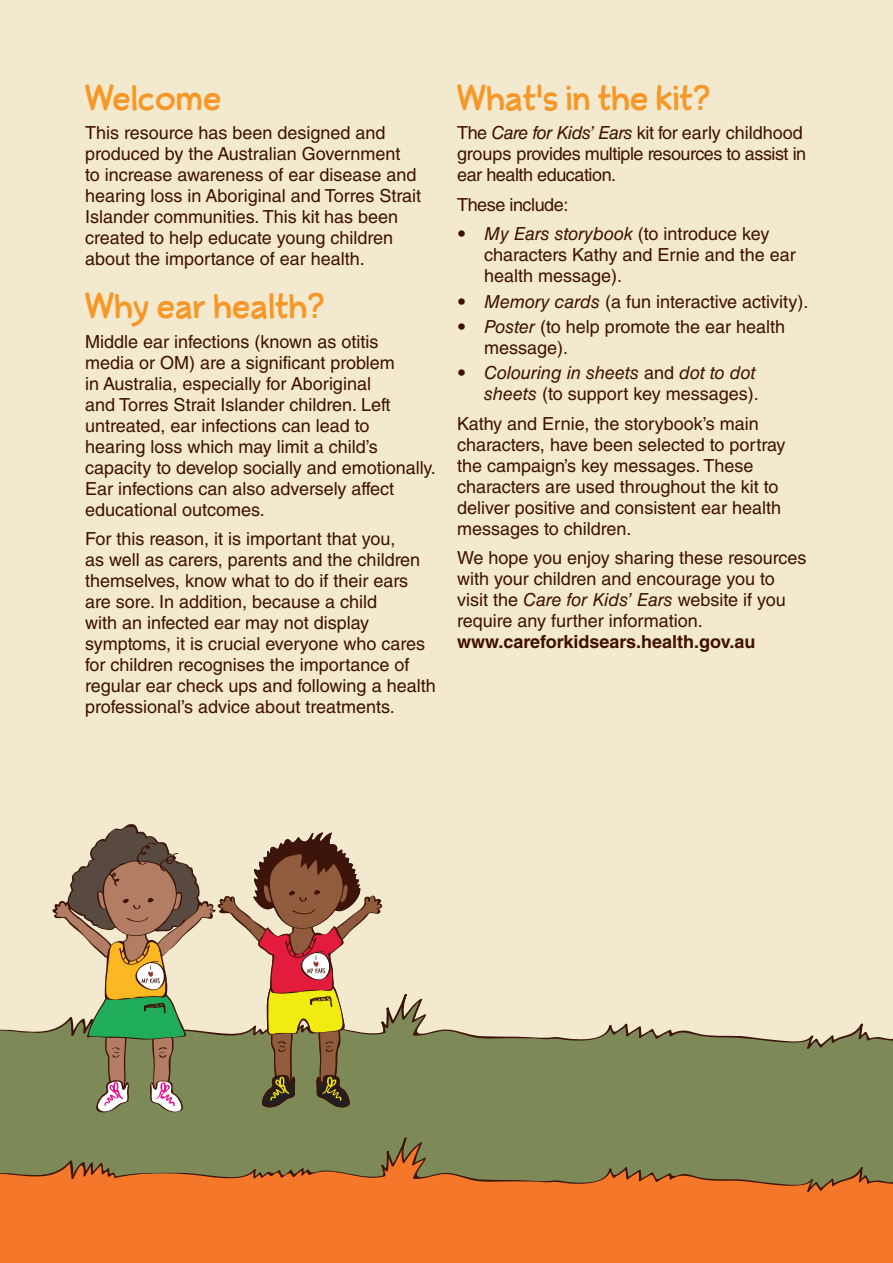
<style>
.page{position:relative;width:893px;height:1263px;background:#f2e9ce}
.page>*{position:absolute;margin:0;border:0;box-sizing:border-box;transform-origin:0 0}
.headings{font:33px "Sir Spicious";letter-spacing:.025em;color:#f79727}
.body{font:18px/21px "Helvetica LT Std";color:#401000}
.body-2{font:18px/21px "Helvetica LT Std";letter-spacing:-.025em;color:#401000}
.t1{font:italic 18px/21px "Helvetica LT Std";color:#401000;text-align:right}
.body-3{font:700 18px "Helvetica LT Std";color:#401000}
.s1{font-style:italic}
.s2{font-style:normal}
</style>
<div class="page">
<svg style="left:0;top:994px;width:893px;height:143px;fill:#7e8958"></svg>
<svg style="left:0;top:1137px;width:893px;height:126px;fill:#f4772a"></svg>
<svg style="left:52px;top:824px;width:332px;height:289px"></svg>
<p class="headings" style="left:85px;top:77px;width:137px">Welcome</p>
<p class="body" style="left:85px;top:122px;width:338px">This resource has been designed and produced by the Australian Government<br>to increase awareness of ear disease and hearing loss in Aboriginal and Torres Strait Islander communities. This kit has been created to help educate young children about the importance of ear health.</p>
<p class="headings" style="left:85px;top:285px;width:241px">Why ear health?</p>
<p class="body" style="left:85px;top:331px;width:352px">Middle ear infections (known as otitis<br>media or OM) are a significant problem<br>in Australia, especially for Aboriginal<br>and Torres Strait Islander children. Left untreated, ear infections can lead to<br>hearing loss which may limit a child’s capacity to develop socially and emotionally.<br>Ear infections can also adversely affect educational outcomes.</p>
<p class="body" style="left:85px;top:528px;width:352px">For this reason, it is important that you,<br>as well as carers, parents and the children themselves, know what to do if their ears are sore. In addition, because a child<br>with an infected ear may not display symptoms, it is crucial everyone who cares for children recognises the importance of regular ear check ups and following a health professional’s advice about treatments.</p>
<p class="headings" style="left:457px;top:77px;width:254px">What’s in the kit?</p>
<p class="body-2" style="left:457px;top:122px;width:351px">The <span class="s1">Care for Kids’ Ears</span> kit for early childhood groups provides multiple resources to assist in ear health education.</p>
<p class="body-2" style="left:457px;top:194px;width:113px">These include:</p>
<p class="body" style="left:484px;top:223px;width:313px;text-indent:-27px"><span class="s1">• My Ears storybook</span> (to introduce key characters Kathy and Ernie and the ear health message).</p>
<p class="body" style="left:457px;top:291px;width:353px"><span class="s1">• Memory cards</span> (a fun interactive activity).</p>
<p class="body" style="left:484px;top:316px;width:303px;text-indent:-27px"><span class="s1">• Poster</span> (to help promote the ear health message).</p>
<p class="t1" style="left:457px;top:362px;width:303px">• Colouring in sheets <span class="s2">and</span> dot to dot sheets <span class="s2">(to support key messages).</span></p>
<p class="body" style="left:457px;top:413px;width:330px">Kathy and Ernie, the storybook’s main characters, have been selected to portray the campaign’s key messages. These characters are used throughout the kit to deliver positive and consistent ear health messages to children.</p>
<p class="body" style="left:457px;top:547px;width:351px">We hope you enjoy sharing these resources with your children and encourage you to visit the <span class="s1">Care for Kids’ Ears</span> website if you require any further information.</p>
<p class="body-3" style="left:457px;top:631px;width:300px">www.careforkidsears.health.gov.au</p>
</div>
